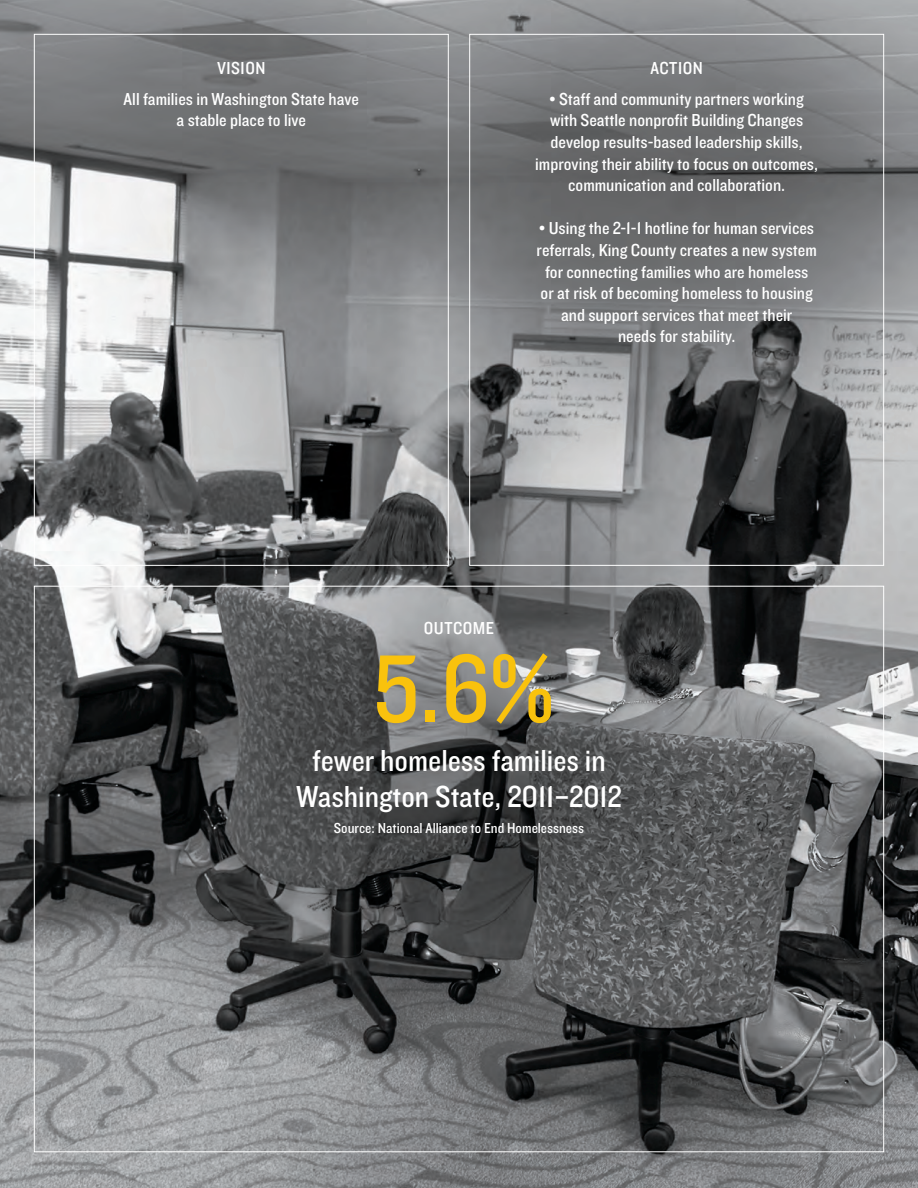
<style>
.page{position:relative;width:918px;height:1188px;background:#fff}
.page>*{position:absolute;margin:0;border:0;box-sizing:border-box;transform-origin:0 0}
.t1{font:99px "Knockout HTF30 Junior Welterwt";color:#f9c20d}
.t2{font:31.5px/36px "Knockout HTF30 Junior Welterwt";color:#fff;text-align:center}
.t3{font:18px/21.6px "Knockout HTF30 Junior Welterwt";color:#fff;text-align:center}
.t4{font:15px "Knockout HTF30 Junior Welterwt";color:#fff}
</style>
<div class="page">
<img style="left:0;top:0;width:918px;height:1188px">
<p class="t3" style="left:124px;top:53px;width:237px;line-height:30.6px">Vision<br>All families in Washington State have</p>
<p class="t3" style="left:177px;top:110px;width:131px">a stable place to live</p>
<p class="t3" style="left:650px;top:58px;width:43px">ACTION</p>
<p class="t3" style="left:535px;top:89px;width:284px">• Staff and community partners working with Seattle nonprofit Building Changes develop results-based leadership skills, improving their ability to focus on outcomes, communication and collaboration.</p>
<p class="t3" style="left:537px;top:218px;width:282px">• Using the 2-1-1 hotline for human services referrals, King County creates a new system for connecting families who are homeless or at risk of becoming homeless to housing and support services that meet their<br>needs for stability.</p>
<p class="t3" style="left:424px;top:618px;width:72px">Outcome</p>
<h1 class="t1" style="left:373px;top:637px;width:182px">5.6%</h1>
<h2 class="t2" style="left:296px;top:743px;width:327px">fewer homeless families in<br>Washington State, 2011–2012</h2>
<p class="t4" style="left:334px;top:820px;width:252px">Source: National Alliance to End Homelessness</p>
</div>
